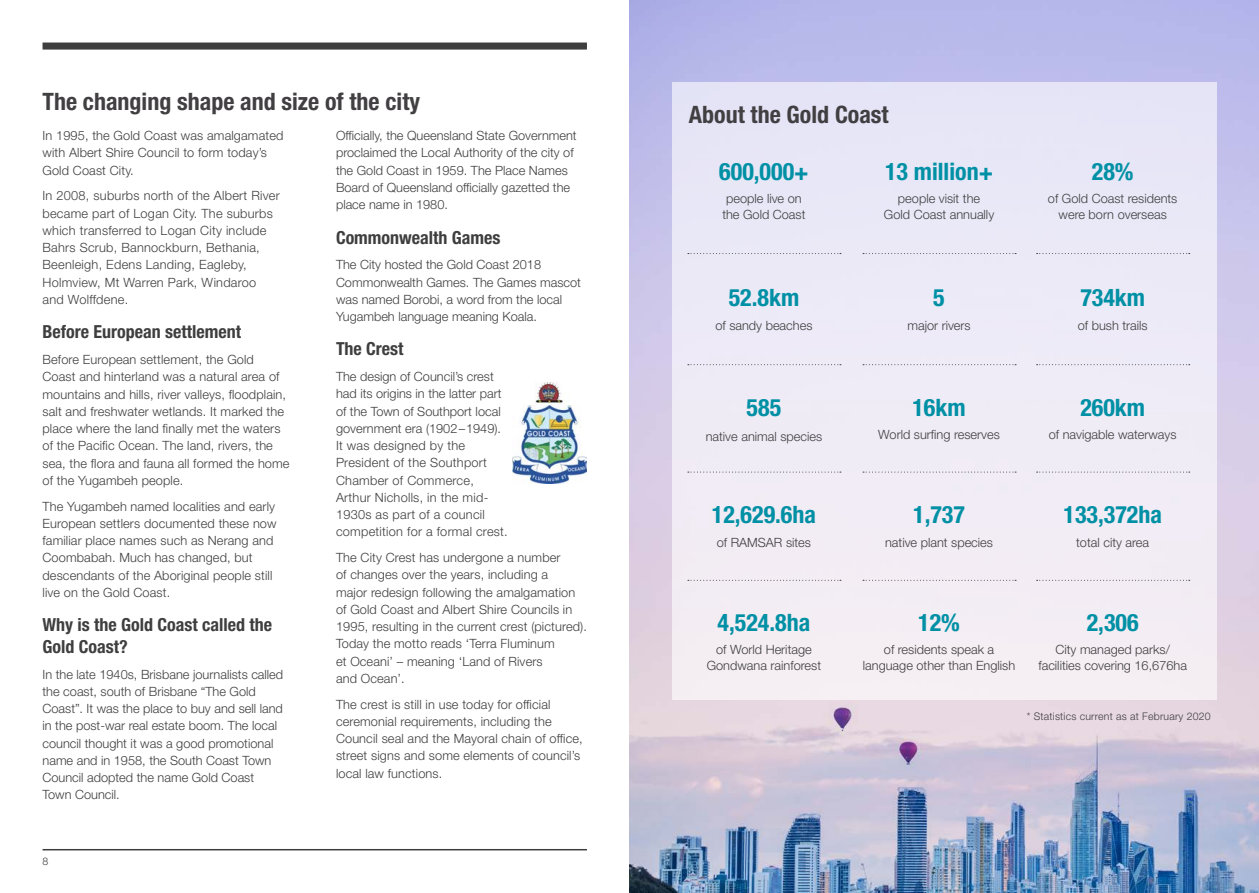
<style>
.page{position:relative;width:1259px;height:893px;background:#fff}
.page>*{position:absolute;margin:0;border:0;box-sizing:border-box;transform-origin:0 0}
.Infographic_title{font:700 condensed 24px "Helvetica Neue LT Std";color:#0090a5}
._16pt_head_E{font:700 condensed 24px "Helvetica Neue LT Std";color:#413f41}
._12pt_subhead{font:700 condensed 18px/21.6px "Helvetica Neue LT Std";color:#3e3e3f}
._8_5pt_body_copy{font:300 12.75px/17.2px "Helvetica Neue LT Std";letter-spacing:.01em;color:#3e3e3f}
._9pt_body_copy{font:300 12.75px/15.8px "Helvetica Neue LT Std";color:#3e3e3f;text-align:center}
._7pt_photo_caption{font:300 10.5px "Helvetica Neue LT Std";letter-spacing:.02em;color:#3e3e3f}
</style>
<div class="page">
<hr style="left:43px;top:849px;width:544px;height:1px;background:#3e3e3f">
<div style="left:43px;top:43px;width:544px;height:7px;background:#3e3e3f"></div>
<img style="left:513px;top:382px;width:74px;height:102px">
<img style="left:629px;top:0;width:630px;height:893px">
<div style="left:672px;top:82px;width:544px;height:618px;background:#efebf6"></div>
<svg style="left:688px;top:364px;width:153px;height:1px"></svg>
<svg style="left:688px;top:472px;width:153px;height:1px"></svg>
<svg style="left:688px;top:580px;width:153px;height:1px"></svg>
<svg style="left:688px;top:253px;width:153px;height:1px"></svg>
<svg style="left:863px;top:364px;width:153px;height:1px"></svg>
<svg style="left:863px;top:472px;width:153px;height:1px"></svg>
<svg style="left:863px;top:580px;width:153px;height:1px"></svg>
<svg style="left:863px;top:253px;width:153px;height:1px"></svg>
<svg style="left:1036px;top:364px;width:153px;height:1px"></svg>
<svg style="left:1036px;top:472px;width:153px;height:1px"></svg>
<svg style="left:1036px;top:580px;width:153px;height:1px"></svg>
<svg style="left:1036px;top:253px;width:153px;height:1px"></svg>
<p class="_16pt_head_E" style="left:43px;top:87px;width:379px">The changing shape and size of the city</p>
<p class="_8_5pt_body_copy" style="left:43px;top:127px;width:242px">In 1995, the Gold Coast was amalgamated with Albert Shire Council to form today’s<br>Gold Coast City.</p>
<p class="_8_5pt_body_copy" style="left:43px;top:187px;width:239px">In 2008, suburbs north of the Albert River became part of Logan City. The suburbs which transferred to Logan City include Bahrs Scrub, Bannockburn, Bethania, Beenleigh, Edens Landing, Eagleby, Holmview, Mt Warren Park, Windaroo and Wolffdene.</p>
<p class="_12pt_subhead" style="left:43px;top:321px;width:200px">Before European settlement</p>
<p class="_8_5pt_body_copy" style="left:43px;top:351px;width:248px">Before European settlement, the Gold Coast and hinterland was a natural area of mountains and hills, river valleys, floodplain, salt and freshwater wetlands. It marked the place where the land finally met the waters of the Pacific Ocean. The land, rivers, the sea, the flora and fauna all formed the home of the Yugambeh people.</p>
<p class="_8_5pt_body_copy" style="left:43px;top:497px;width:236px">The Yugambeh named localities and early European settlers documented these now familiar place names such as Nerang and Coombabah. Much has changed, but descendants of the Aboriginal people still live on the Gold Coast.</p>
<p class="_12pt_subhead" style="left:43px;top:614px;width:231px">Why is the Gold Coast called the<br>Gold Coast?</p>
<p class="_8_5pt_body_copy" style="left:43px;top:665px;width:242px">In the late 1940s, Brisbane journalists called the coast, south of Brisbane “The Gold Coast”. It was the place to buy and sell land in the post-war real estate boom. The local council thought it was a good promotional name and in 1958, the South Coast Town Council adopted the name Gold Coast Town Council.</p>
<p class="_8_5pt_body_copy" style="left:336px;top:127px;width:242px">Officially, the Queensland State Government proclaimed the Local Authority of the city of the Gold Coast in 1959. The Place Names Board of Queensland officially gazetted the place name in 1980.</p>
<p class="_12pt_subhead" style="left:336px;top:226px;width:166px">Commonwealth Games</p>
<p class="_8_5pt_body_copy" style="left:336px;top:256px;width:246px">The City hosted the Gold Coast 2018<br>Commonwealth Games. The Games mascot was named Borobi, a word from the local Yugambeh language meaning Koala.</p>
<p class="_12pt_subhead" style="left:336px;top:338px;width:69px">The Crest</p>
<p class="_8_5pt_body_copy" style="left:336px;top:368px;width:173px">The design of Council’s crest had its origins in the latter part of the Town of Southport local government era (1902–1949).<br>It was designed by the<br>President of the Southport<br>Chamber of Commerce,<br>Arthur Nicholls, in the mid-<br>1930s as part of a council competition for a formal crest.</p>
<p class="_8_5pt_body_copy" style="left:336px;top:549px;width:252px">The City Crest has undergone a number<br>of changes over the years, including a<br>major redesign following the amalgamation of Gold Coast and Albert Shire Councils in 1995, resulting in the current crest (pictured).<br>Today the motto reads ‘Terra Fluminum<br>et Oceani’ – meaning ‘Land of Rivers<br>and Ocean’.</p>
<p class="_8_5pt_body_copy" style="left:336px;top:695px;width:248px">The crest is still in use today for official ceremonial requirements, including the Council seal and the Mayoral chain of office, street signs and some elements of council’s local law functions.</p>
<p class="_7pt_photo_caption" style="left:43px;top:855px;width:7px">8</p>
<p class="_16pt_head_E" style="left:689px;top:100px;width:201px">About the Gold Coast</p>
<p class="Infographic_title" style="left:719px;top:157px;width:91px">600,000+</p>
<p class="_9pt_body_copy" style="left:722px;top:190px;width:85px;text-align:left">people live on the Gold Coast</p>
<p class="Infographic_title" style="left:885px;top:157px;width:109px">13 million+</p>
<p class="_9pt_body_copy" style="left:884px;top:190px;width:112px">people visit the<br>Gold Coast annually</p>
<p class="Infographic_title" style="left:1091px;top:157px;width:43px">28%</p>
<p class="_9pt_body_copy" style="left:1048px;top:190px;width:131px">of Gold Coast residents were born overseas</p>
<p class="Infographic_title" style="left:728px;top:283px;width:72px">52.8km</p>
<p class="_9pt_body_copy" style="left:715px;top:317px;width:99px">of sandy beaches</p>
<p class="Infographic_title" style="left:746px;top:393px;width:36px">585</p>
<p class="_9pt_body_copy" style="left:705px;top:428px;width:118px">native animal species</p>
<p class="Infographic_title" style="left:712px;top:500px;width:106px">12,629.6ha</p>
<p class="_9pt_body_copy" style="left:717px;top:534px;width:96px">of RAMSAR sites</p>
<p class="Infographic_title" style="left:717px;top:608px;width:94px">4,524.8ha</p>
<p class="_9pt_body_copy" style="left:707px;top:642px;width:116px">of World Heritage<br>Gondwana rainforest</p>
<p class="Infographic_title" style="left:933px;top:283px;width:13px">5</p>
<p class="_9pt_body_copy" style="left:907px;top:317px;width:65px">major rivers</p>
<p class="Infographic_title" style="left:1080px;top:283px;width:66px">734km</p>
<p class="_9pt_body_copy" style="left:1077px;top:317px;width:71px">of bush trails</p>
<p class="Infographic_title" style="left:912px;top:393px;width:55px">16km</p>
<p class="_9pt_body_copy" style="left:878px;top:426px;width:123px">World surfing reserves</p>
<p class="Infographic_title" style="left:1080px;top:393px;width:66px">260km</p>
<p class="_9pt_body_copy" style="left:1048px;top:426px;width:129px">of navigable waterways</p>
<p class="Infographic_title" style="left:913px;top:500px;width:53px">1,737</p>
<p class="_9pt_body_copy" style="left:885px;top:534px;width:109px">native plant species</p>
<p class="Infographic_title" style="left:1063px;top:500px;width:100px">133,372ha</p>
<p class="_9pt_body_copy" style="left:1076px;top:534px;width:74px">total city area</p>
<p class="Infographic_title" style="left:918px;top:608px;width:43px">12%</p>
<p class="_9pt_body_copy" style="left:863px;top:642px;width:154px">of residents speak a language other than English</p>
<p class="Infographic_title" style="left:1086px;top:608px;width:53px">2,306</p>
<p class="_9pt_body_copy" style="left:1038px;top:642px;width:150px">City managed parks/ facilities covering 16,676ha</p>
<p class="_7pt_photo_caption" style="left:1026px;top:710px;width:186px">* Statistics current as at February 2020</p>
</div>
